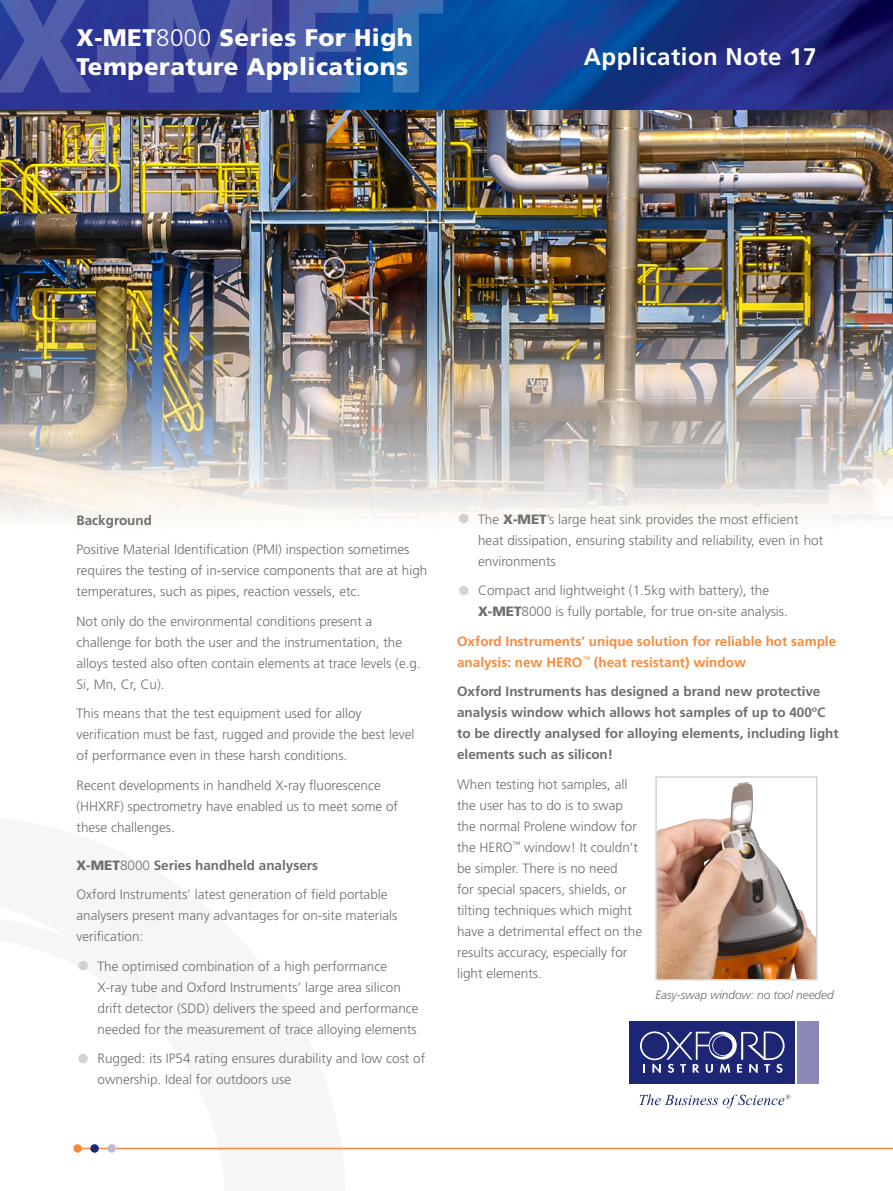
<style>
.page{position:relative;width:893px;height:1191px;background:#fff}
.page>*{position:absolute;margin:0;border:0;box-sizing:border-box;transform-origin:0 0}
.t1{font:900 140.7px "Frutiger";color:#fff}
.t2{font:900 24px/28.8px "Frutiger";letter-spacing:.02em;color:#fff}
.t3{font:700 24px "Frutiger";letter-spacing:.02em;color:#fff}
.t4{font:300 13.5px/21px "Frutiger";color:#6d6e71}
.t5{font:700 13.5px/21px "Frutiger";color:#6d6e71}
.t6{font:700 13.5px/21px "Frutiger";color:#f68b3d}
.t7{font:italic 300 12px "Frutiger";letter-spacing:-.01em;color:#6d6e71}
.s1{font-weight:300}
.s2{font-weight:900}
.s3{font-weight:700}
.s4{font-size:27px;color:#d1d3d4}
</style>
<div class="page">
<img style="left:0;top:0;width:893px;height:111px">
<hr style="left:77px;top:1147px;width:816px;height:2px;background:#f68b3d">
<div style="left:73px;top:1144px;width:9px;height:8px;background:#f68b3d;border-radius:50%"></div>
<div style="left:90px;top:1144px;width:9px;height:8px;background:#1c2674;border-radius:50%"></div>
<div style="left:107px;top:1144px;width:9px;height:8px;background:#bcbbd7;border-radius:50%"></div>
<div style="left:629px;top:1020px;width:166px;height:63px;background:#1c2674"></div>
<div style="left:797px;top:1020px;width:21px;height:63px;background:#8b89b7"></div>
<svg style="left:640px;top:1031px;width:145px;height:41px"></svg>
<svg style="left:639px;top:1094px;width:151px;height:14px"></svg>
<img style="left:658px;top:782px;width:156px;height:195px">
<div style="left:655px;top:776px;width:162px;height:204px;border:2px solid #d1d3d4"></div>
<img style="left:0;top:111px;width:893px;height:409px">
<h1 class="t1" style="left:-9px;top:-42px;width:455px">X-MET</h1>
<h2 class="t2" style="left:77px;top:23px;width:338px">X-MET<span class="s1">8000</span> Series For High<br>Temperature Applications</h2>
<h2 class="t3" style="left:584px;top:42px;width:234px">Application Note 17</h2>
<p class="t5" style="left:77px;top:509px;width:77px">Background</p>
<p class="t4" style="left:77px;top:539px;width:352px">Positive Material Identification (PMI) inspection sometimes requires the testing of in-service components that are at high temperatures, such as pipes, reaction vessels, etc.</p>
<p class="t4" style="left:77px;top:610px;width:346px">Not only do the environmental conditions present a challenge for both the user and the instrumentation, the alloys tested also often contain elements at trace levels (e.g.<br>Si, Mn, Cr, Cu).</p>
<p class="t4" style="left:77px;top:703px;width:340px">This means that the test equipment used for alloy verification must be fast, rugged and provide the best level of performance even in these harsh conditions.</p>
<p class="t4" style="left:77px;top:774px;width:323px">Recent developments in handheld X-ray fluorescence (HHXRF) spectrometry have enabled us to meet some of these challenges.</p>
<p class="t4" style="left:77px;top:850px;width:313px;line-height:29.5px"><span class="s2">X-MET</span>8000 <span class="s3">Series handheld analysers<br></span>Oxford Instruments’ latest generation of field portable</p>
<p class="t4" style="left:77px;top:905px;width:322px">analysers present many advantages for on-site materials verification:</p>
<p class="t4" style="left:98px;top:955px;width:323px;text-indent:-21px"><span class="s4">•</span> The optimised combination of a high performance X-ray tube and Oxford Instruments’ large area silicon drift detector (SDD) delivers the speed and performance needed for the measurement of trace alloying elements</p>
<p class="t4" style="left:98px;top:1048px;width:329px;text-indent:-21px"><span class="s4">•</span> Rugged: its IP54 rating ensures durability and low cost of ownership. Ideal for outdoors use</p>
<p class="t4" style="left:478px;top:508px;width:347px;text-indent:-21px"><span class="s4">•</span> The <span class="s2">X-MET</span>’s large heat sink provides the most efficient heat dissipation, ensuring stability and reliability, even in hot environments</p>
<p class="t4" style="left:478px;top:580px;width:311px;text-indent:-21px"><span class="s4">•</span> Compact and lightweight (1.5kg with battery), the<br><span class="s2">X-MET</span>8000 is fully portable, for true on-site analysis.</p>
<p class="t6" style="left:457px;top:630px;width:381px">Oxford Instruments’ unique solution for reliable hot sample analysis: new HERO<sup>™</sup> (heat resistant) window</p>
<p class="t5" style="left:457px;top:681px;width:383px">Oxford Instruments has designed a brand new protective analysis window which allows hot samples of up to 400ºC to be directly analysed for alloying elements, including light elements such as silicon!</p>
<p class="t4" style="left:457px;top:773px;width:187px">When testing hot samples, all the user has to do is to swap the normal Prolene window for the HERO<sup>™</sup> window! It couldn’t be simpler. There is no need<br>for special spacers, shields, or tilting techniques which might have a detrimental effect on the results accuracy, especially for light elements.</p>
<p class="t7" style="left:655px;top:988px;width:180px">Easy-swap window: no tool needed</p>
</div>
